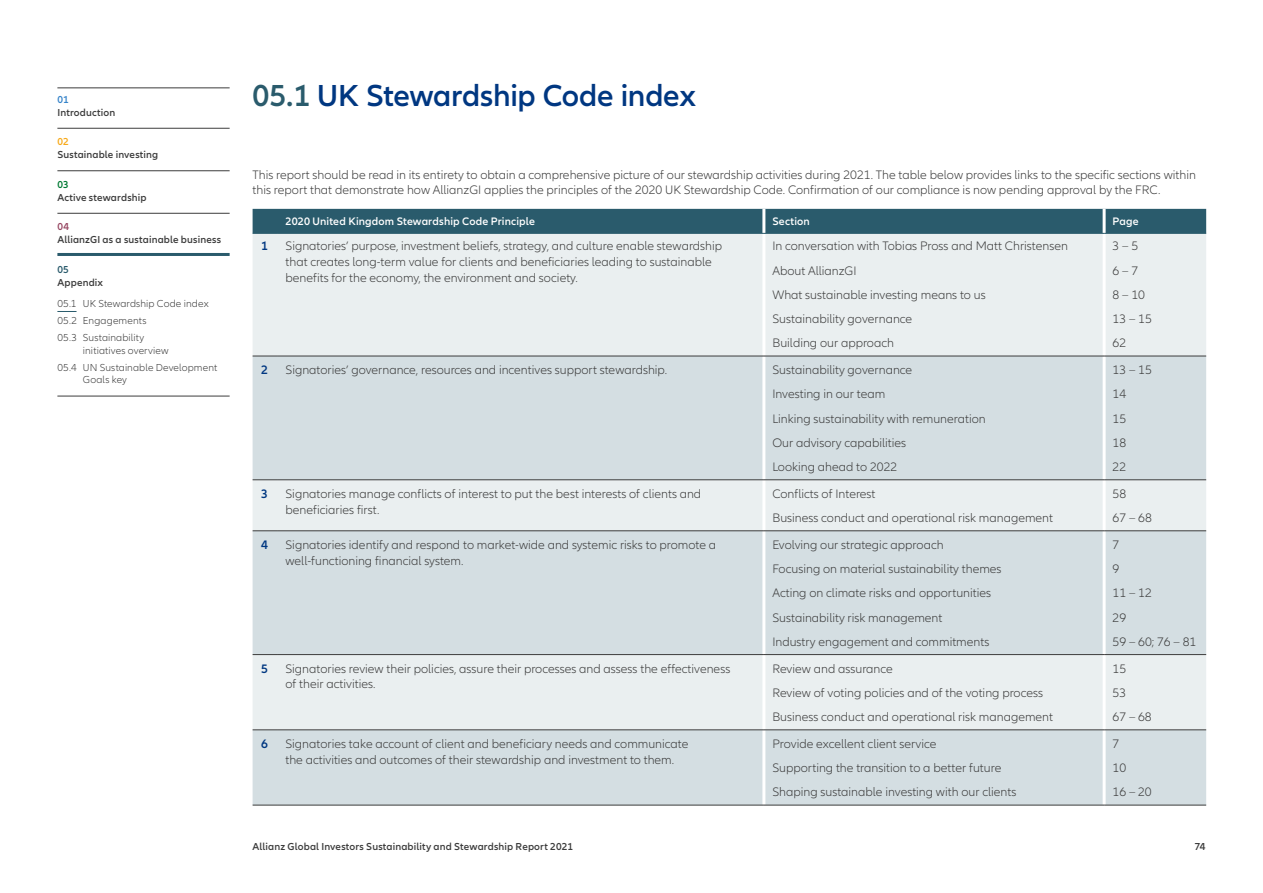
<style>
.page{position:relative;width:1263px;height:893px;background:#fff}
.page>*{position:absolute;margin:0;border:0;box-sizing:border-box;transform-origin:0 0}
.t1{font:600 31.5px "Allianz Neo";letter-spacing:-.01em;color:#003781}
.t2{font:300 12.75px/24.3px "Allianz Neo";color:#3c3c3c}
.t3{font:600 12.75px "Allianz Neo";color:#003781}
.t4{font:600 11.25px "Allianz Neo";letter-spacing:.015em;color:#fff}
.t5{font:600 10.5px "Allianz Neo";letter-spacing:.015em;color:#3c3c3c}
.t6{font:300 10.5px/17px "Allianz Neo";letter-spacing:.01em;color:#3c3c3c}
.t7{font:600 10.5px "Allianz Neo";color:#3583c9}
.t8{font:600 10.5px "Allianz Neo";color:#f7a919}
.t9{font:600 10.5px "Allianz Neo";color:#007a33}
.t10{font:600 10.5px "Allianz Neo";color:#964661}
.t11{font:600 10.5px "Allianz Neo";color:#2a5b6c}
.s1{color:#2a5b6c}
</style>
<div class="page">
<hr style="left:57px;top:88px;width:173px;height:1px;background:#3c3c3c">
<hr style="left:57px;top:128px;width:173px;height:1px;background:#3c3c3c">
<hr style="left:57px;top:170px;width:173px;height:1px;background:#3c3c3c">
<hr style="left:57px;top:213px;width:173px;height:1px;background:#3c3c3c">
<hr style="left:57px;top:253px;width:173px;height:3px;background:#2a5b6c">
<svg style="left:57px;top:311px;width:20px;height:1px"></svg>
<hr style="left:57px;top:396px;width:173px;height:1px;background:#3c3c3c">
<div style="left:253px;top:234px;width:953px;height:122px;background:#eaeff0"></div>
<svg style="left:253px;top:357px;width:953px;height:448px;background:#d9e2e5"></svg>
<hr style="left:762px;top:234px;width:3px;height:122px;background:#fff">
<hr style="left:762px;top:356px;width:3px;height:123px;background:#fff">
<hr style="left:762px;top:480px;width:3px;height:50px;background:#fff">
<hr style="left:762px;top:531px;width:3px;height:123px;background:#fff">
<hr style="left:762px;top:655px;width:3px;height:74px;background:#fff">
<hr style="left:762px;top:730px;width:3px;height:75px;background:#fff">
<hr style="left:1102px;top:234px;width:3px;height:122px;background:#fff">
<hr style="left:1102px;top:356px;width:3px;height:123px;background:#fff">
<hr style="left:1102px;top:480px;width:3px;height:50px;background:#fff">
<hr style="left:1102px;top:531px;width:3px;height:123px;background:#fff">
<hr style="left:1102px;top:655px;width:3px;height:74px;background:#fff">
<hr style="left:1102px;top:730px;width:3px;height:75px;background:#fff">
<svg style="left:253px;top:356px;width:24px;height:1px"></svg>
<hr style="left:277px;top:356px;width:487px;height:1px;background:#3c3c3c">
<hr style="left:764px;top:356px;width:340px;height:1px;background:#3c3c3c">
<hr style="left:1104px;top:356px;width:102px;height:1px;background:#3c3c3c">
<svg style="left:253px;top:479px;width:24px;height:1px"></svg>
<hr style="left:277px;top:479px;width:487px;height:1px;background:#3c3c3c">
<hr style="left:764px;top:479px;width:340px;height:1px;background:#3c3c3c">
<hr style="left:1104px;top:479px;width:102px;height:1px;background:#3c3c3c">
<svg style="left:253px;top:530px;width:24px;height:1px"></svg>
<hr style="left:277px;top:530px;width:487px;height:1px;background:#3c3c3c">
<hr style="left:764px;top:530px;width:340px;height:1px;background:#3c3c3c">
<hr style="left:1104px;top:530px;width:102px;height:1px;background:#3c3c3c">
<svg style="left:253px;top:654px;width:24px;height:1px"></svg>
<hr style="left:277px;top:654px;width:487px;height:1px;background:#3c3c3c">
<hr style="left:764px;top:654px;width:340px;height:1px;background:#3c3c3c">
<hr style="left:1104px;top:654px;width:102px;height:1px;background:#3c3c3c">
<svg style="left:253px;top:729px;width:24px;height:1px"></svg>
<hr style="left:277px;top:729px;width:487px;height:1px;background:#3c3c3c">
<hr style="left:764px;top:729px;width:340px;height:1px;background:#3c3c3c">
<hr style="left:1104px;top:729px;width:102px;height:1px;background:#3c3c3c">
<svg style="left:253px;top:805px;width:24px;height:1px"></svg>
<hr style="left:277px;top:805px;width:487px;height:1px;background:#3c3c3c">
<hr style="left:764px;top:805px;width:340px;height:1px;background:#3c3c3c">
<hr style="left:1104px;top:805px;width:102px;height:1px;background:#3c3c3c">
<div style="left:253px;top:209px;width:953px;height:25px;background:#2a5b6c"></div>
<hr style="left:277px;top:233px;width:487px;height:1px;background:#2a5b6c">
<hr style="left:764px;top:233px;width:340px;height:1px;background:#2a5b6c">
<hr style="left:1104px;top:233px;width:102px;height:1px;background:#2a5b6c">
<p class="t7" style="left:57px;top:93px;width:13px">01</p>
<p class="t5" style="left:57px;top:106px;width:59px">Introduction</p>
<p class="t8" style="left:57px;top:136px;width:13px">02</p>
<p class="t5" style="left:57px;top:149px;width:102px">Sustainable investing</p>
<p class="t9" style="left:57px;top:178px;width:13px">03</p>
<p class="t5" style="left:57px;top:191px;width:91px">Active stewardship</p>
<p class="t10" style="left:57px;top:221px;width:13px">04</p>
<p class="t5" style="left:57px;top:234px;width:165px">AllianzGI as a sustainable business</p>
<p class="t11" style="left:57px;top:263px;width:13px">05</p>
<p class="t5" style="left:57px;top:276px;width:47px">Appendix</p>
<p class="t6" style="left:57px;top:295px;width:153px">05.1 UK Stewardship Code index<br>05.2 Engagements<br>05.3 Sustainability</p>
<p class="t6" style="left:57px;top:342px;width:161px;text-indent:26px">initiatives overview<br>05.4 UN Sustainable Development</p>
<p class="t6" style="left:83px;top:372px;width:46px">Goals key</p>
<h1 class="t1" style="left:253px;top:77px;width:445px"><span class="s1">05.1</span> UK Stewardship Code index</h1>
<p class="t2" style="left:253px;top:167px;width:945px;line-height:15.8px">This report should be read in its entirety to obtain a comprehensive picture of our stewardship activities during 2021. The table below provides links to the specific sections within this report that demonstrate how AllianzGI applies the principles of the 2020 UK Stewardship Code. Confirmation of our compliance is now pending approval by the FRC.</p>
<p class="t4" style="left:285px;top:215px;width:251px">2020 United Kingdom Stewardship Code Principle</p>
<p class="t4" style="left:772px;top:215px;width:39px">Section</p>
<p class="t4" style="left:1113px;top:215px;width:28px">Page</p>
<p class="t3" style="left:261px;top:239px;width:8px">1</p>
<p class="t2" style="left:285px;top:239px;width:438px;line-height:15.8px">Signatories’ purpose, investment beliefs, strategy, and culture enable stewardship that creates long-term value for clients and beneficiaries leading to sustainable benefits for the economy, the environment and society.</p>
<p class="t2" style="left:772px;top:234px;width:297px">In conversation with Tobias Pross and Matt Christensen<br>About AllianzGI<br>What sustainable investing means to us<br>Sustainability governance<br>Building our approach</p>
<p class="t2" style="left:1112px;top:234px;width:41px">3 – 5<br>6 – 7<br>8 – 10<br>13 – 15<br>62</p>
<p class="t3" style="left:261px;top:363px;width:8px">2</p>
<p class="t2" style="left:285px;top:358px;width:383px">Signatories’ governance, resources and incentives support stewardship.</p>
<p class="t2" style="left:772px;top:358px;width:215px">Sustainability governance<br>Investing in our team<br>Linking sustainability with remuneration<br>Our advisory capabilities<br>Looking ahead to 2022</p>
<p class="t2" style="left:1112px;top:358px;width:41px">13 – 15<br>14<br>15<br>18<br>22</p>
<p class="t3" style="left:261px;top:486px;width:8px">3</p>
<p class="t2" style="left:285px;top:486px;width:417px;line-height:15.8px">Signatories manage conflicts of interest to put the best interests of clients and beneficiaries first.</p>
<p class="t2" style="left:772px;top:482px;width:282px">Conflicts of Interest<br>Business conduct and operational risk management</p>
<p class="t2" style="left:1112px;top:482px;width:41px">58<br>67 – 68</p>
<p class="t3" style="left:261px;top:537px;width:8px">4</p>
<p class="t2" style="left:285px;top:537px;width:432px;line-height:15.8px">Signatories identify and respond to market-wide and systemic risks to promote a well‑functioning financial system.</p>
<p class="t2" style="left:772px;top:533px;width:231px">Evolving our strategic approach<br>Focusing on material sustainability themes Acting on climate risks and opportunities Sustainability risk management<br>Industry engagement and commitments</p>
<p class="t2" style="left:1112px;top:533px;width:85px">7<br>9<br>11 – 12<br>29<br>59 – 60; 76 – 81</p>
<p class="t3" style="left:261px;top:661px;width:8px">5</p>
<p class="t2" style="left:285px;top:661px;width:446px;line-height:15.8px">Signatories review their policies, assure their processes and assess the effectiveness of their activities.</p>
<p class="t2" style="left:772px;top:657px;width:282px">Review and assurance<br>Review of voting policies and of the voting process<br>Business conduct and operational risk management</p>
<p class="t2" style="left:1112px;top:657px;width:41px">15<br>53<br>67 – 68</p>
<p class="t3" style="left:261px;top:736px;width:8px">6</p>
<p class="t2" style="left:285px;top:736px;width:405px;line-height:15.8px">Signatories take account of client and beneficiary needs and communicate the activities and outcomes of their stewardship and investment to them.</p>
<p class="t2" style="left:772px;top:732px;width:246px">Provide excellent client service<br>Supporting the transition to a better future<br>Shaping sustainable investing with our clients</p>
<p class="t2" style="left:1112px;top:732px;width:41px">7<br>10<br>16 – 20</p>
<p class="t5" style="left:253px;top:840px;width:322px">Allianz Global Investors Sustainability and Stewardship Report 2021</p>
<p class="t5" style="left:1195px;top:840px;width:12px">74</p>
</div>
